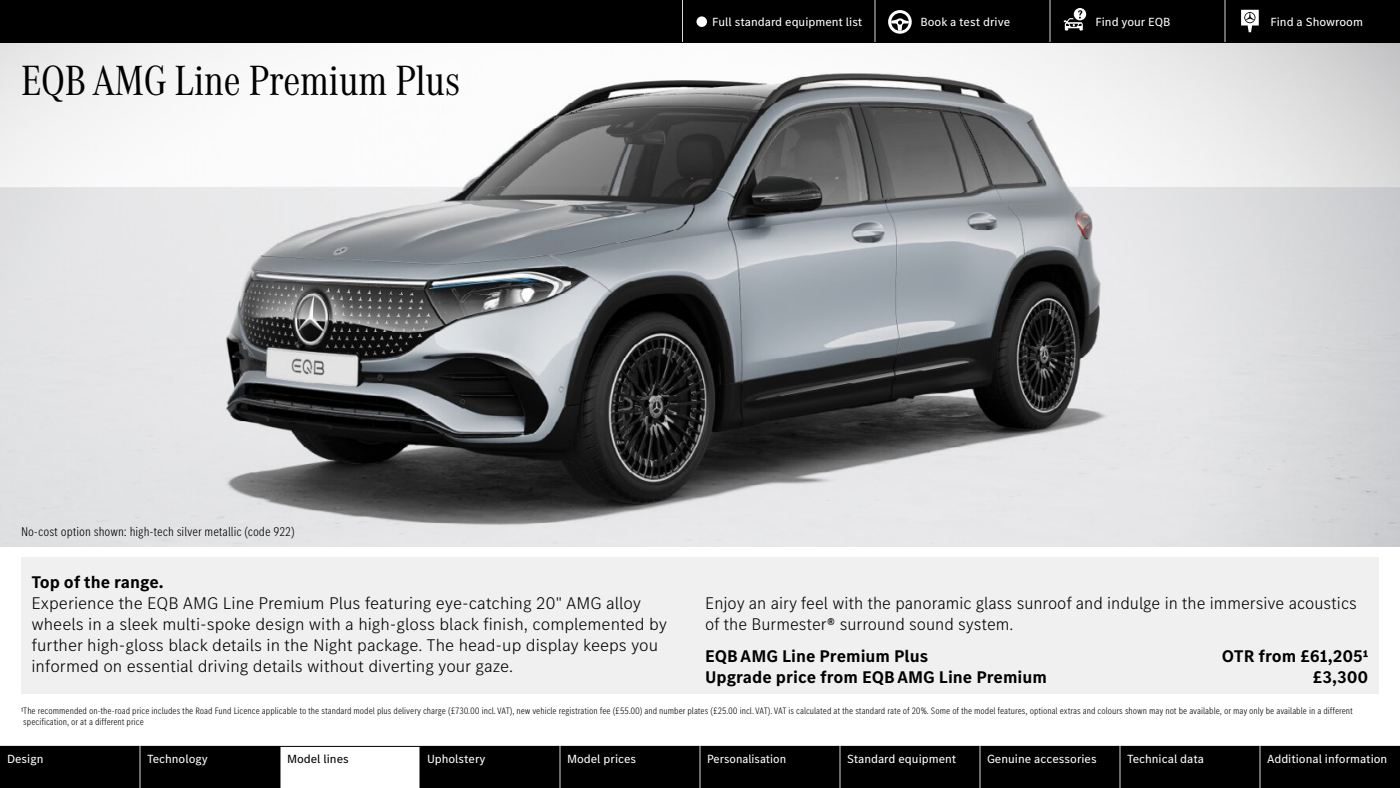
<style>
.page{position:relative;width:1400px;height:788px;background:#fff}
.page>*{position:absolute;margin:0;border:0;box-sizing:border-box;transform-origin:0 0}
.t1{font:43.75px "MB Corpo A Title Cond";color:#000}
.t2{font:300 17.5px/21px "MB Corpo S Text";color:#000}
.t3{font:700 17.5px "MB Corpo S Text";color:#000}
.t4{font:300 condensed 13.12px "MB Corpo S Text";color:#000}
.t5{font:12.25px "MB Corpo S Text";color:#fff}
.t6{font:12.25px "MB Corpo S Text";color:#fff;scale:.96 1}
.t7{font:12.25px "MB Corpo S Text";color:#000}
.t8{font:300 condensed 9.62px/10.5px "MB Corpo S Text";color:#000}
</style>
<div class="page">
<img style="left:0;top:42px;width:1400px;height:504px">
<div style="left:21px;top:556px;width:1358px;height:137px;background:#f0f0f0"></div>
<div style="left:0;top:0;width:1400px;height:42px;background:#000"></div>
<svg style="left:682px;top:0;width:577px;height:42px"></svg>
<svg style="left:0;top:746px;width:1400px;height:42px;background:#191919"></svg>
<hr style="left:1260px;top:746px;width:1px;height:42px;background:#d8d8d8">
<hr style="left:560px;top:746px;width:1px;height:42px;background:#d8d8d8">
<hr style="left:700px;top:746px;width:1px;height:42px;background:#d8d8d8">
<hr style="left:840px;top:746px;width:1px;height:42px;background:#d8d8d8">
<hr style="left:980px;top:746px;width:1px;height:42px;background:#d8d8d8">
<hr style="left:1120px;top:746px;width:1px;height:42px;background:#d8d8d8">
<hr style="left:140px;top:746px;width:1px;height:42px;background:#d8d8d8">
<hr style="left:280px;top:746px;width:1px;height:42px;background:#000">
<hr style="left:420px;top:746px;width:1px;height:42px;background:#000">
<h1 class="t1" style="left:21px;top:51px;width:441px">EQB AMG Line Premium Plus</h1>
<p class="t4" style="left:21px;top:522px;width:275px">No-cost option shown: high-tech silver metallic (code 922)</p>
<p class="t5" style="left:712px;top:14px;width:152px">Full standard equipment list</p>
<p class="t5" style="left:920px;top:14px;width:91px">Book a test drive</p>
<p class="t5" style="left:1096px;top:14px;width:76px">Find your EQB</p>
<p class="t5" style="left:1271px;top:14px;width:94px">Find a Showroom</p>
<p class="t3" style="left:32px;top:571px;width:134px">Top of the range.</p>
<p class="t2" style="left:32px;top:592px;width:637px">Experience the EQB AMG Line Premium Plus featuring eye-catching 20" AMG alloy wheels in a sleek multi-spoke design with a high-gloss black finish, complemented by further high-gloss black details in the Night package. The head-up display keeps you informed on essential driving details without diverting your gaze.</p>
<p class="t2" style="left:705px;top:592px;width:653px">Enjoy an airy feel with the panoramic glass sunroof and indulge in the immersive acoustics of the Burmester® surround sound system.</p>
<p class="t3" style="left:705px;top:644px;width:225px">EQB AMG Line Premium Plus</p>
<p class="t3" style="left:1222px;top:644px;width:148px">OTR from £61,205¹</p>
<p class="t3" style="left:705px;top:665px;width:343px">Upgrade price from EQB AMG Line Premium</p>
<p class="t3" style="left:1313px;top:665px;width:57px">£3,300</p>
<p class="t8" style="left:21px;top:705px;width:1333px">¹The recommended on-the-road price includes the Road Fund Licence applicable to the standard model plus delivery charge (£730.00 incl. VAT), new vehicle registration fee (£55.00) and number plates (£25.00 incl. VAT). VAT is calculated at the standard rate of 20%. Some of the model features, optional extras and colours shown may not be available, or may only be available in a different specification, or at a different price</p>
<p class="t5" style="left:7px;top:750px;width:38px">Design</p>
<p class="t5" style="left:147px;top:750px;width:62px">Technology</p>
<p class="t7" style="left:287px;top:750px;width:63px">Model lines</p>
<p class="t5" style="left:427px;top:750px;width:60px">Upholstery</p>
<p class="t5" style="left:567px;top:750px;width:71px">Model prices</p>
<p class="t6" style="left:707px;top:750px;width:84px">Personalisation</p>
<p class="t5" style="left:847px;top:750px;width:111px">Standard equipment</p>
<p class="t5" style="left:987px;top:750px;width:111px">Genuine accessories</p>
<p class="t5" style="left:1127px;top:750px;width:79px">Technical data</p>
<p class="t5" style="left:1267px;top:750px;width:122px">Additional information</p>
</div>
